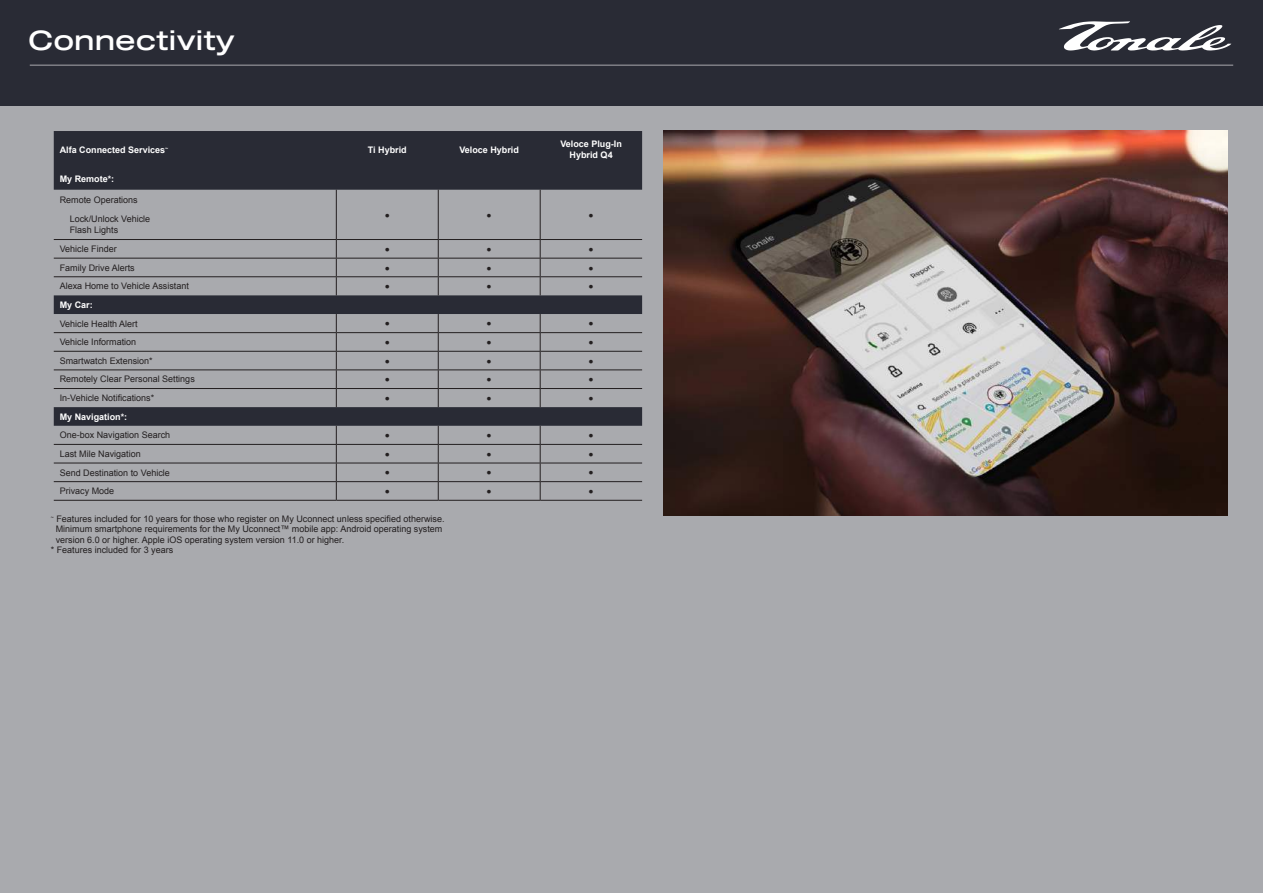
<style>
.page{position:relative;width:1263px;height:893px;background:#292b35}
.page>*{position:absolute;margin:0;border:0;box-sizing:border-box;transform-origin:0 0}
.t1{font:27px "Sequel 100 Black 45";color:#fff}
.t2{font:9px/19.5px "Arial";color:#231f20}
.t3{font:700 9px/10.5px "Arial";color:#fff;text-align:center}
.t4{font:8.55px "Arial";color:#231f20}
</style>
<div class="page">
<div style="left:0;top:106px;width:1263px;height:787px;background:#a9aaae"></div>
<hr style="left:30px;top:65px;width:1203px;height:1px;background:#9b9ba0">
<svg style="left:1059px;top:21px;width:172px;height:30px"></svg>
<svg style="left:54px;top:131px;width:588px;height:295px"></svg>
<hr style="left:336px;top:190px;width:1px;height:49px;background:#231f20">
<hr style="left:438px;top:190px;width:1px;height:49px;background:#231f20">
<hr style="left:540px;top:190px;width:1px;height:49px;background:#231f20">
<hr style="left:54px;top:239px;width:282px;height:1px;background:#231f20">
<hr style="left:336px;top:239px;width:102px;height:1px;background:#231f20">
<hr style="left:438px;top:239px;width:102px;height:1px;background:#231f20">
<hr style="left:540px;top:239px;width:102px;height:1px;background:#231f20">
<hr style="left:54px;top:258px;width:282px;height:1px;background:#231f20">
<hr style="left:336px;top:258px;width:102px;height:1px;background:#231f20">
<hr style="left:438px;top:258px;width:102px;height:1px;background:#231f20">
<hr style="left:540px;top:258px;width:102px;height:1px;background:#231f20">
<hr style="left:54px;top:276px;width:282px;height:1px;background:#231f20">
<hr style="left:336px;top:276px;width:102px;height:1px;background:#231f20">
<svg style="left:336px;top:240px;width:1px;height:55px"></svg>
<hr style="left:438px;top:276px;width:102px;height:1px;background:#231f20">
<svg style="left:438px;top:240px;width:1px;height:55px"></svg>
<hr style="left:540px;top:276px;width:102px;height:1px;background:#231f20">
<svg style="left:540px;top:240px;width:1px;height:55px"></svg>
<hr style="left:54px;top:332px;width:282px;height:1px;background:#231f20">
<hr style="left:336px;top:332px;width:102px;height:1px;background:#231f20">
<hr style="left:438px;top:332px;width:102px;height:1px;background:#231f20">
<hr style="left:540px;top:332px;width:102px;height:1px;background:#231f20">
<hr style="left:54px;top:351px;width:282px;height:1px;background:#231f20">
<hr style="left:336px;top:351px;width:102px;height:1px;background:#231f20">
<hr style="left:438px;top:351px;width:102px;height:1px;background:#231f20">
<hr style="left:540px;top:351px;width:102px;height:1px;background:#231f20">
<hr style="left:54px;top:369px;width:282px;height:1px;background:#231f20">
<hr style="left:336px;top:369px;width:102px;height:1px;background:#231f20">
<hr style="left:438px;top:369px;width:102px;height:1px;background:#231f20">
<hr style="left:540px;top:369px;width:102px;height:1px;background:#231f20">
<hr style="left:54px;top:388px;width:282px;height:1px;background:#231f20">
<hr style="left:336px;top:388px;width:102px;height:1px;background:#231f20">
<svg style="left:336px;top:314px;width:1px;height:93px"></svg>
<hr style="left:438px;top:388px;width:102px;height:1px;background:#231f20">
<svg style="left:438px;top:314px;width:1px;height:93px"></svg>
<hr style="left:540px;top:388px;width:102px;height:1px;background:#231f20">
<svg style="left:540px;top:314px;width:1px;height:93px"></svg>
<hr style="left:54px;top:444px;width:282px;height:1px;background:#231f20">
<hr style="left:336px;top:444px;width:102px;height:1px;background:#231f20">
<hr style="left:438px;top:444px;width:102px;height:1px;background:#231f20">
<hr style="left:540px;top:444px;width:102px;height:1px;background:#231f20">
<hr style="left:54px;top:463px;width:282px;height:1px;background:#231f20">
<hr style="left:336px;top:463px;width:102px;height:1px;background:#231f20">
<hr style="left:438px;top:463px;width:102px;height:1px;background:#231f20">
<hr style="left:540px;top:463px;width:102px;height:1px;background:#231f20">
<hr style="left:54px;top:481px;width:282px;height:1px;background:#231f20">
<hr style="left:336px;top:481px;width:102px;height:1px;background:#231f20">
<svg style="left:336px;top:426px;width:1px;height:74px"></svg>
<hr style="left:438px;top:481px;width:102px;height:1px;background:#231f20">
<svg style="left:438px;top:426px;width:1px;height:74px"></svg>
<hr style="left:540px;top:481px;width:102px;height:1px;background:#231f20">
<svg style="left:540px;top:426px;width:1px;height:74px"></svg>
<hr style="left:54px;top:500px;width:282px;height:1px;background:#231f20">
<hr style="left:336px;top:500px;width:102px;height:1px;background:#231f20">
<hr style="left:438px;top:500px;width:102px;height:1px;background:#231f20">
<hr style="left:540px;top:500px;width:102px;height:1px;background:#231f20">
<img style="left:663px;top:131px;width:564px;height:384px">
<h1 class="t1" style="left:28px;top:21px;width:208px">Connectivity</h1>
<p class="t3" style="left:60px;top:144px;width:110px">Alfa Connected Services<sup>~</sup></p>
<p class="t3" style="left:368px;top:144px;width:40px">Ti Hybrid</p>
<p class="t3" style="left:459px;top:144px;width:61px">Veloce Hybrid</p>
<p class="t3" style="left:560px;top:139px;width:63px">Veloce Plug-In<br>Hybrid Q4</p>
<p class="t3" style="left:60px;top:174px;width:56px">My Remote*:</p>
<p class="t2" style="left:70px;top:190px;width:82px;text-indent:-10px">Remote Operations<br>Lock/Unlock Vehicle</p>
<p class="t2" style="left:70px;top:220px;width:50px">Flash Lights</p>
<p class="t4" style="left:385px;top:209px;width:7px">●</p>
<p class="t4" style="left:487px;top:209px;width:7px">●</p>
<p class="t4" style="left:589px;top:209px;width:7px">●</p>
<p class="t2" style="left:60px;top:239px;width:59px">Vehicle Finder</p>
<p class="t4" style="left:385px;top:243px;width:7px">●</p>
<p class="t4" style="left:487px;top:243px;width:7px">●</p>
<p class="t4" style="left:589px;top:243px;width:7px">●</p>
<p class="t2" style="left:60px;top:258px;width:77px">Family Drive Alerts</p>
<p class="t4" style="left:385px;top:262px;width:7px">●</p>
<p class="t4" style="left:487px;top:262px;width:7px">●</p>
<p class="t4" style="left:589px;top:262px;width:7px">●</p>
<p class="t2" style="left:60px;top:277px;width:131px">Alexa Home to Vehicle Assistant</p>
<p class="t4" style="left:385px;top:281px;width:7px">●</p>
<p class="t4" style="left:487px;top:281px;width:7px">●</p>
<p class="t4" style="left:589px;top:281px;width:7px">●</p>
<p class="t3" style="left:60px;top:300px;width:35px">My Car:</p>
<p class="t2" style="left:60px;top:314px;width:80px">Vehicle Health Alert</p>
<p class="t4" style="left:385px;top:318px;width:7px">●</p>
<p class="t4" style="left:487px;top:318px;width:7px">●</p>
<p class="t4" style="left:589px;top:318px;width:7px">●</p>
<p class="t2" style="left:60px;top:332px;width:78px">Vehicle Information</p>
<p class="t4" style="left:385px;top:336px;width:7px">●</p>
<p class="t4" style="left:487px;top:336px;width:7px">●</p>
<p class="t4" style="left:589px;top:336px;width:7px">●</p>
<p class="t2" style="left:60px;top:351px;width:95px">Smartwatch Extension*</p>
<p class="t4" style="left:385px;top:355px;width:7px">●</p>
<p class="t4" style="left:487px;top:355px;width:7px">●</p>
<p class="t4" style="left:589px;top:355px;width:7px">●</p>
<p class="t2" style="left:60px;top:370px;width:137px">Remotely Clear Personal Settings</p>
<p class="t4" style="left:385px;top:374px;width:7px">●</p>
<p class="t4" style="left:487px;top:374px;width:7px">●</p>
<p class="t4" style="left:589px;top:374px;width:7px">●</p>
<p class="t2" style="left:60px;top:388px;width:96px">In-Vehicle Notifications*</p>
<p class="t4" style="left:385px;top:392px;width:7px">●</p>
<p class="t4" style="left:487px;top:392px;width:7px">●</p>
<p class="t4" style="left:589px;top:392px;width:7px">●</p>
<p class="t3" style="left:60px;top:412px;width:69px">My Navigation*:</p>
<p class="t2" style="left:60px;top:426px;width:112px">One-box Navigation Search</p>
<p class="t4" style="left:385px;top:430px;width:7px">●</p>
<p class="t4" style="left:487px;top:430px;width:7px">●</p>
<p class="t4" style="left:589px;top:430px;width:7px">●</p>
<p class="t2" style="left:60px;top:444px;width:83px">Last Mile Navigation</p>
<p class="t4" style="left:385px;top:448px;width:7px">●</p>
<p class="t4" style="left:487px;top:448px;width:7px">●</p>
<p class="t4" style="left:589px;top:448px;width:7px">●</p>
<p class="t2" style="left:60px;top:463px;width:112px">Send Destination to Vehicle</p>
<p class="t4" style="left:385px;top:467px;width:7px">●</p>
<p class="t4" style="left:487px;top:467px;width:7px">●</p>
<p class="t4" style="left:589px;top:467px;width:7px">●</p>
<p class="t2" style="left:60px;top:481px;width:56px">Privacy Mode</p>
<p class="t4" style="left:385px;top:485px;width:7px">●</p>
<p class="t4" style="left:487px;top:485px;width:7px">●</p>
<p class="t4" style="left:589px;top:485px;width:7px">●</p>
<p class="t2" style="left:51px;top:509px;width:395px"><sup>~</sup> Features included for 10 years for those who register on My Uconnect unless specified otherwise.</p>
<p class="t2" style="left:56px;top:520px;width:388px">Minimum smartphone requirements for the My Uconnect™ mobile app: Android operating system</p>
<p class="t2" style="left:56px;top:530px;width:290px">version 6.0 or higher. Apple iOS operating system version 11.0 or higher.</p>
<p class="t2" style="left:51px;top:541px;width:124px">* Features included for 3 years</p>
</div>
